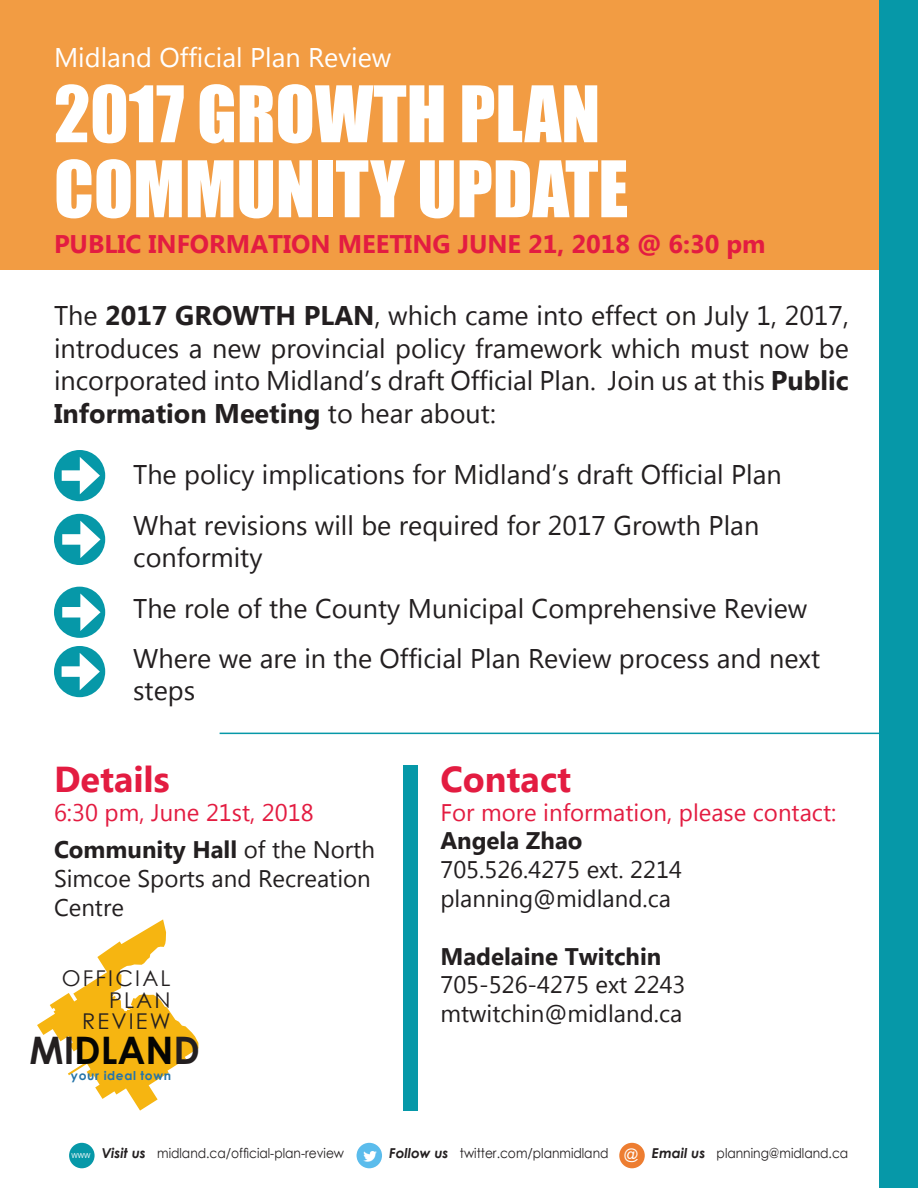
<style>
.page{position:relative;width:918px;height:1188px;background:#fff}
.page>*{position:absolute;margin:0;border:0;box-sizing:border-box;transform-origin:0 0}
.t1{font:72px/75px "Impact";color:#fff}
.t2{font:700 37.95px "Century Gothic";color:#050503}
.t3{font:700 36px "Microsoft New Tai Lue";color:#e31c41}
.t4{font:27px/32.4px "Microsoft New Tai Lue";color:#231f20}
.t5{font:27px "Microsoft New Tai Lue";color:#fff}
.t6{font:700 25.5px "Microsoft New Tai Lue";color:#e31c41}
.t7{font:24px/28.8px "Microsoft New Tai Lue";color:#231f20}
.t8{font:24px "Microsoft New Tai Lue";color:#e31c41}
.t9{font:700 24px "Microsoft New Tai Lue";color:#231f20}
.t10{font:21.75px "Century Gothic";letter-spacing:.1em;color:#231f20}
.t11{font:14.4px "Arial";color:#fff}
.t12{font:13.65px "Century Gothic";color:#231f20;scale:.9 1}
.t13{font:700 12.3px "Century Gothic";letter-spacing:.05em;color:#2574a9}
.t14{font:6.75px "Arial";color:#fff}
.s1{font-weight:700}
.s2{color:#231f20}
.s3{font-weight:700;font-style:italic}
</style>
<div class="page">
<div style="left:0;top:0;width:918px;height:269px;background:#f29c43"></div>
<div style="left:54px;top:450px;width:51px;height:51px;background:#0698a8;border-radius:50%"></div>
<div style="left:62px;top:470px;width:26px;height:11px;background:#fff"></div>
<svg style="left:80px;top:457px;width:20px;height:37px"></svg>
<div style="left:54px;top:514px;width:51px;height:51px;background:#0698a8;border-radius:50%"></div>
<div style="left:54px;top:587px;width:51px;height:51px;background:#0698a8;border-radius:50%"></div>
<div style="left:54px;top:646px;width:51px;height:51px;background:#0698a8;border-radius:50%"></div>
<hr style="left:220px;top:733px;width:698px;height:1px;background:#0698a8">
<div style="left:403px;top:765px;width:15px;height:346px;background:#0698a8"></div>
<div style="left:880px;top:0;width:38px;height:1188px;background:#0698a8"></div>
<svg style="left:37px;top:919px;width:161px;height:192px"></svg>
<img style="left:357px;top:1143px;width:25px;height:25px;border-radius:13px">
<div style="left:69px;top:1143px;width:26px;height:25px;background:#0698a8;border-radius:50%"></div>
<div style="left:619px;top:1143px;width:26px;height:25px;background:#ed7d31;border-radius:50%"></div>
<div style="left:62px;top:534px;width:26px;height:11px;background:#fff"></div>
<svg style="left:80px;top:521px;width:21px;height:37px"></svg>
<div style="left:62px;top:607px;width:26px;height:11px;background:#fff"></div>
<svg style="left:80px;top:594px;width:21px;height:37px"></svg>
<div style="left:62px;top:666px;width:26px;height:11px;background:#fff"></div>
<svg style="left:80px;top:653px;width:20px;height:37px"></svg>
<p class="t5" style="left:54px;top:42px;width:339px">Midland Official Plan Review</p>
<p class="t1" style="left:54px;top:75px;width:576px">2017 GROWTH PLAN<br>COMMUNITY UPDATE</p>
<p class="t6" style="left:54px;top:230px;width:713px">PUBLIC INFORMATION MEETING JUNE 21, 2018 @ 6:30 pm</p>
<p class="t4" style="left:54px;top:302px;width:796px;text-align:justify">The <span class="s1">2017 GROWTH PLAN</span>, which came into effect on July 1, 2017, introduces a new provincial policy framework which must now be incorporated into Midland’s draft Official Plan. Join us at this <span class="s1">Public Information Meeting</span> to hear about:</p>
<p class="t4" style="left:133px;top:461px;width:650px">The policy implications for Midland’s draft Official Plan</p>
<p class="t4" style="left:133px;top:511px;width:628px">What revisions will be required for 2017 Growth Plan conformity</p>
<p class="t4" style="left:133px;top:594px;width:676px">The role of the County Municipal Comprehensive Review</p>
<p class="t4" style="left:133px;top:644px;width:688px">Where we are in the Official Plan Review process and next steps</p>
<p class="t3" style="left:54px;top:759px;width:117px">Details</p>
<p class="t8" style="left:54px;top:798px;width:261px">6:30 pm, June 21st, 2018</p>
<p class="t7" style="left:54px;top:837px;width:323px"><span class="s1">Community Hall</span> of the North<br>Simcoe Sports and Recreation<br>Centre</p>
<p class="t10" style="left:62px;top:963px;width:110px">OFFICIAL</p>
<p class="t10" style="left:109px;top:985px;width:63px">PLAN</p>
<p class="t2" style="left:30px;top:1022px;width:172px"><span class="s2">MI</span>DLAN<span class="s2">D</span></p>
<p class="t10" style="left:82px;top:1006px;width:90px">REVIEW</p>
<p class="t13" style="left:71px;top:1066px;width:102px">your ideal town</p>
<p class="t3" style="left:440px;top:759px;width:132px">Contact</p>
<p class="t8" style="left:440px;top:798px;width:397px">For more information, please contact:</p>
<p class="t9" style="left:440px;top:827px;width:144px">Angela Zhao</p>
<p class="t7" style="left:440px;top:857px;width:243px">705.526.4275 ext. 2214</p>
<p class="t7" style="left:440px;top:886px;width:232px">planning@midland.ca</p>
<p class="t9" style="left:440px;top:942px;width:223px">Madelaine Twitchin</p>
<p class="t7" style="left:440px;top:972px;width:247px">705-526-4275 ext 2243</p>
<p class="t7" style="left:440px;top:1001px;width:243px">mtwitchin@midland.ca</p>
<p class="t14" style="left:72px;top:1151px;width:21px">WWW</p>
<p class="t12" style="left:102px;top:1144px;width:271px"><span class="s3">Visit us</span> midland.ca/official-plan-review</p>
<p class="t12" style="left:389px;top:1144px;width:245px"><span class="s3">Follow us</span> twitter.com/planmidland</p>
<p class="t11" style="left:624px;top:1144px;width:16px">@</p>
<p class="t12" style="left:652px;top:1144px;width:220px"><span class="s3">Email us</span> planning@midland.ca</p>
</div>
